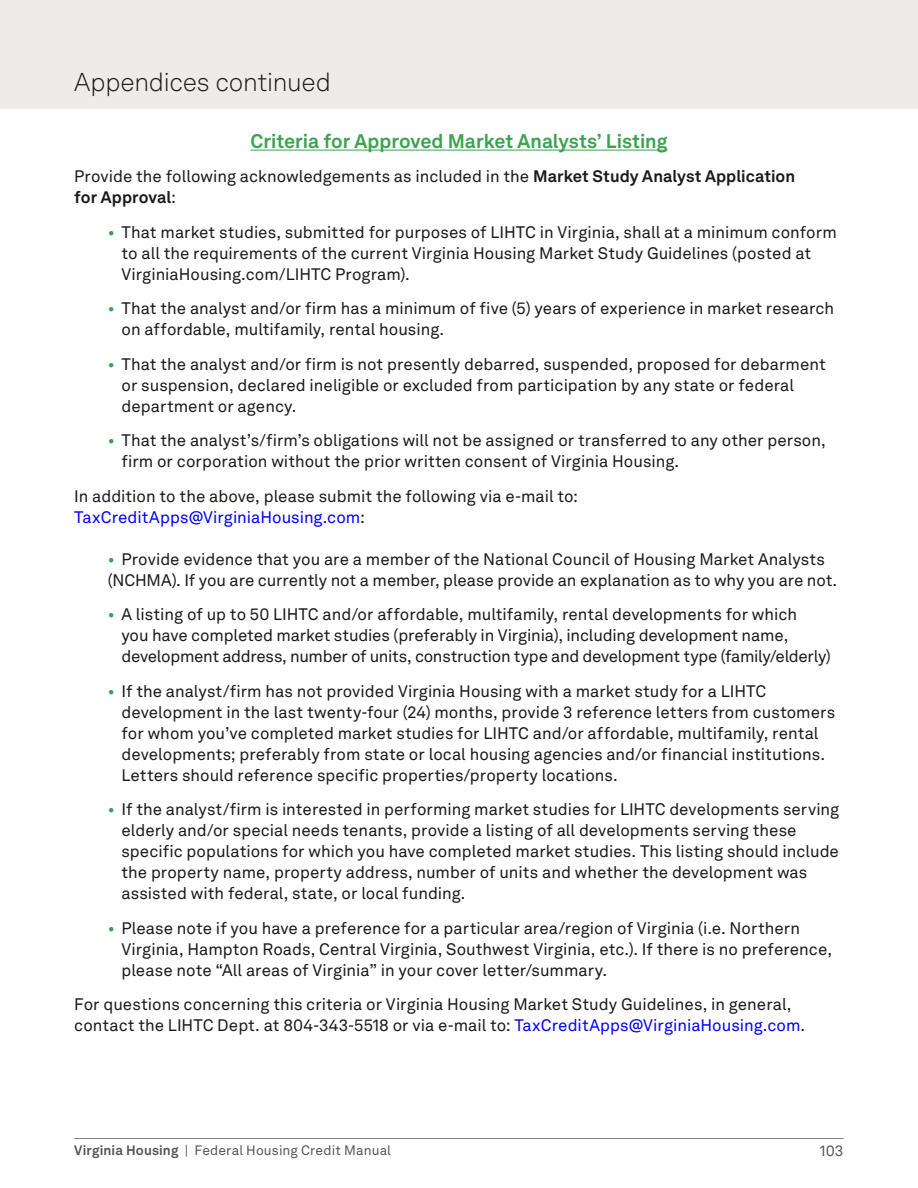
<style>
.page{position:relative;width:918px;height:1188px;background:#fff}
.page>*{position:absolute;margin:0;border:0;box-sizing:border-box;transform-origin:0 0}
.t1{font:300 25.5px "Akkurat LL";letter-spacing:-.01em;color:#191919}
.t2{font:700 19.5px "Akkurat LL";color:#3ca250}
.t3{font:16.5px/21px "Akkurat LL";color:#191919}
.t4{font:15px "Akkurat LL";color:#555}
.t5{font:13.5px "Akkurat LL";letter-spacing:.01em;color:#555}
.s1{font-weight:700}
.s2{color:#3ca250}
.s3{color:#00f}
</style>
<div class="page">
<div style="left:0;top:0;width:918px;height:109px;background:#eeece8"></div>
<hr style="left:74px;top:1138px;width:769px;height:1px;background:#7c7c7c">
<hr style="left:250px;top:150px;width:418px;height:1px;background:#3ca250">
<h1 class="t1" style="left:74px;top:65px;width:258px">Appendices continued</h1>
<p class="t2" style="left:250px;top:126px;width:419px">Criteria for Approved Market Analysts’ Listing</p>
<p class="t3" style="left:74px;top:165px;width:722px">Provide the following acknowledgements as included in the <span class="s1">Market Study Analyst Application for Approval</span>:</p>
<p class="t3" style="left:121px;top:221px;width:717px;text-indent:-13px"><span class="s2">•</span> That market studies, submitted for purposes of LIHTC in Virginia, shall at a minimum conform to all the requirements of the current Virginia Housing Market Study Guidelines (posted at<br>VirginiaHousing.com/LIHTC Program).</p>
<p class="t3" style="left:121px;top:297px;width:714px;text-indent:-13px"><span class="s2">•</span> That the analyst and/or firm has a minimum of five (5) years of experience in market research on affordable, multifamily, rental housing.</p>
<p class="t3" style="left:121px;top:353px;width:706px;text-indent:-13px"><span class="s2">•</span> That the analyst and/or firm is not presently debarred, suspended, proposed for debarment or suspension, declared ineligible or excluded from participation by any state or federal department or agency.</p>
<p class="t3" style="left:121px;top:429px;width:706px;text-indent:-13px"><span class="s2">•</span> That the analyst’s/firm’s obligations will not be assigned or transferred to any other person, firm or corporation without the prior written consent of Virginia Housing.</p>
<p class="t3" style="left:74px;top:485px;width:505px">In addition to the above, please submit the following via e-mail to:<br><span class="s3">TaxCreditApps@VirginiaHousing.com</span>:</p>
<p class="t3" style="left:108px;top:548px;width:731px"><span class="s2">•</span> Provide evidence that you are a member of the National Council of Housing Market Analysts (NCHMA). If you are currently not a member, please provide an explanation as to why you are not.</p>
<p class="t3" style="left:121px;top:603px;width:711px;text-indent:-13px"><span class="s2">•</span> A listing of up to 50 LIHTC and/or affordable, multifamily, rental developments for which<br>you have completed market studies (preferably in Virginia), including development name, development address, number of units, construction type and development type (family/elderly)</p>
<p class="t3" style="left:121px;top:680px;width:715px;text-indent:-13px"><span class="s2">•</span> If the analyst/firm has not provided Virginia Housing with a market study for a LIHTC development in the last twenty-four (24) months, provide 3 reference letters from customers for whom you’ve completed market studies for LIHTC and/or affordable, multifamily, rental developments; preferably from state or local housing agencies and/or financial institutions.<br>Letters should reference specific properties/property locations.</p>
<p class="t3" style="left:121px;top:798px;width:719px;text-indent:-13px"><span class="s2">•</span> If the analyst/firm is interested in performing market studies for LIHTC developments serving elderly and/or special needs tenants, provide a listing of all developments serving these specific populations for which you have completed market studies. This listing should include the property name, property address, number of units and whether the development was assisted with federal, state, or local funding.</p>
<p class="t3" style="left:121px;top:917px;width:712px;text-indent:-13px"><span class="s2">•</span> Please note if you have a preference for a particular area/region of Virginia (i.e. Northern<br>Virginia, Hampton Roads, Central Virginia, Southwest Virginia, etc.). If there is no preference, please note “All areas of Virginia” in your cover letter/summary.</p>
<p class="t3" style="left:74px;top:993px;width:733px">For questions concerning this criteria or Virginia Housing Market Study Guidelines, in general, contact the LIHTC Dept. at 804-343-5518 or via e-mail to: <span class="s3">TaxCreditApps@VirginiaHousing.com</span>.</p>
<p class="t5" style="left:74px;top:1140px;width:318px"><span class="s1">Virginia Housing</span> | Federal Housing Credit Manual</p>
<p class="t4" style="left:820px;top:1140px;width:25px">103</p>
</div>
